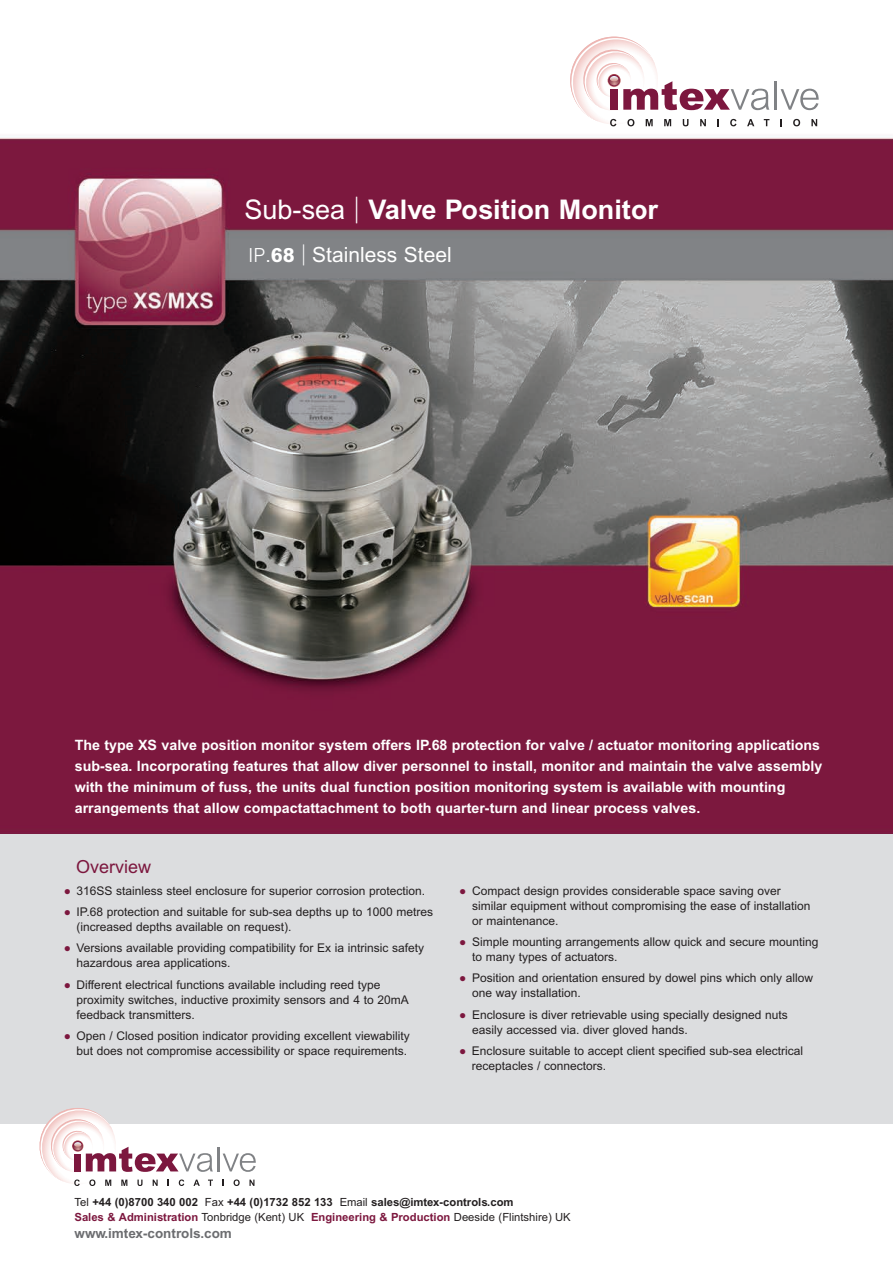
<style>
.page{position:relative;width:893px;height:1263px;background:#fff}
.page>*{position:absolute;margin:0;border:0;box-sizing:border-box;transform-origin:0 0}
.t1{font:700 27.15px "Arial";color:#fff}
.t2{font:21px "Arial";color:#fff}
.t3{font:18px "Arial";color:#7c173e}
.t4{font:700 14.25px/21px "Arial";color:#fff}
.t5{font:700 13.5px "Arial";color:#6c6d70}
.t6{font:12px/15px "Arial";color:#231f20}
.t7{font:700 11.25px/14.5px "Arial";color:#231f20}
.s1{font-weight:400}
.s2{font-family:"Museo Sans Rounded 100";font-weight:400;font-size:28.5px}
.s3{font-weight:300;font-size:19.5px}
.s4{font-size:19.5px}
.s5{font-weight:800;font-size:19.5px}
.s6{font-family:"Museo Sans Rounded 100";font-size:22.5px}
.s7{color:#7c173e}
</style>
<div class="page">
<img style="left:0;top:36px;width:893px;height:1150px">
<hr style="left:774px;top:81px;width:3px;height:29px;background:#808285">
<svg style="left:781px;top:89px;width:38px;height:21px"></svg>
<svg style="left:570px;top:37px;width:199px;height:92px"></svg>
<svg style="left:780px;top:119px;width:2px;height:7px"></svg>
<svg style="left:793px;top:119px;width:7px;height:7px"></svg>
<svg style="left:811px;top:119px;width:6px;height:7px"></svg>
<div style="left:0;top:834px;width:893px;height:290px;background:#dcdddf"></div>
<hr style="left:217px;top:1147px;width:2px;height:24px;background:#808285">
<svg style="left:223px;top:1153px;width:33px;height:19px"></svg>
<svg style="left:36px;top:1108px;width:177px;height:78px"></svg>
<svg style="left:234px;top:1179px;width:6px;height:7px"></svg>
<svg style="left:249px;top:1179px;width:5px;height:7px"></svg>
<h1 class="t1" style="left:244px;top:199px;width:415px"><span class="s1">Sub-sea</span> <span class="s2">|</span> Valve Position Monitor</h1>
<h2 class="t2" style="left:248px;top:243px;width:205px"><span class="s3">IP</span><span class="s4">.</span><span class="s5">68</span> <span class="s6">|</span> Stainless Steel</h2>
<p class="t4" style="left:75px;top:734px;width:749px">The type XS valve position monitor system offers IP.68 protection for valve / actuator monitoring applications sub-sea. Incorporating features that allow diver personnel to install, monitor and maintain the valve assembly with the minimum of fuss, the units dual function position monitoring system is available with mounting arrangements that allow compactattachment to both quarter-turn and linear process valves.</p>
<h3 class="t3" style="left:76px;top:856px;width:77px">Overview</h3>
<p class="t6" style="left:64px;top:883px;width:363px"><span class="s7">●</span> 316SS stainless steel enclosure for superior corrosion protection.</p>
<p class="t6" style="left:77px;top:904px;width:358px;text-indent:-13px"><span class="s7">●</span> IP.68 protection and suitable for sub-sea depths up to 1000 metres (increased depths available on request).</p>
<p class="t6" style="left:77px;top:941px;width:349px;text-indent:-13px"><span class="s7">●</span> Versions available providing compatibility for Ex ia intrinsic safety hazardous area applications.</p>
<p class="t6" style="left:77px;top:977px;width:334px;text-indent:-13px"><span class="s7">●</span> Different electrical functions available including reed type proximity switches, inductive proximity sensors and 4 to 20mA feedback transmitters.</p>
<p class="t6" style="left:64px;top:1028px;width:347px;text-align:right"><span class="s7">●</span> Open / Closed position indicator providing excellent viewability but does not compromise accessibility or space requirements.</p>
<p class="t6" style="left:472px;top:883px;width:340px;text-indent:-13px"><span class="s7">●</span> Compact design provides considerable space saving over similar equipment without compromising the ease of installation or maintenance.</p>
<p class="t6" style="left:472px;top:934px;width:348px;text-indent:-13px"><span class="s7">●</span> Simple mounting arrangements allow quick and secure mounting to many types of actuators.</p>
<p class="t6" style="left:472px;top:971px;width:343px;text-indent:-13px"><span class="s7">●</span> Position and orientation ensured by dowel pins which only allow one way installation.</p>
<p class="t6" style="left:472px;top:1007px;width:317px;text-indent:-13px"><span class="s7">●</span> Enclosure is diver retrievable using specially designed nuts easily accessed via. diver gloved hands.</p>
<p class="t6" style="left:472px;top:1043px;width:333px;text-indent:-13px"><span class="s7">●</span> Enclosure suitable to accept client specified sub-sea electrical receptacles / connectors.</p>
<p class="t7" style="left:75px;top:1196px;width:498px"><span class="s1">Tel</span> +44 (0)8700 340 002 <span class="s1">Fax</span> +44 (0)1732 852 133 <span class="s1">Email</span> sales@imtex-controls.com<br><span class="s7">Sales &amp; Administration</span> <span class="s1">Tonbridge (Kent) UK</span> <span class="s7">Engineering &amp; Production</span> <span class="s1">Deeside (Flintshire) UK</span></p>
<p class="t5" style="left:75px;top:1228px;width:159px">www.imtex-controls.com</p>
</div>
